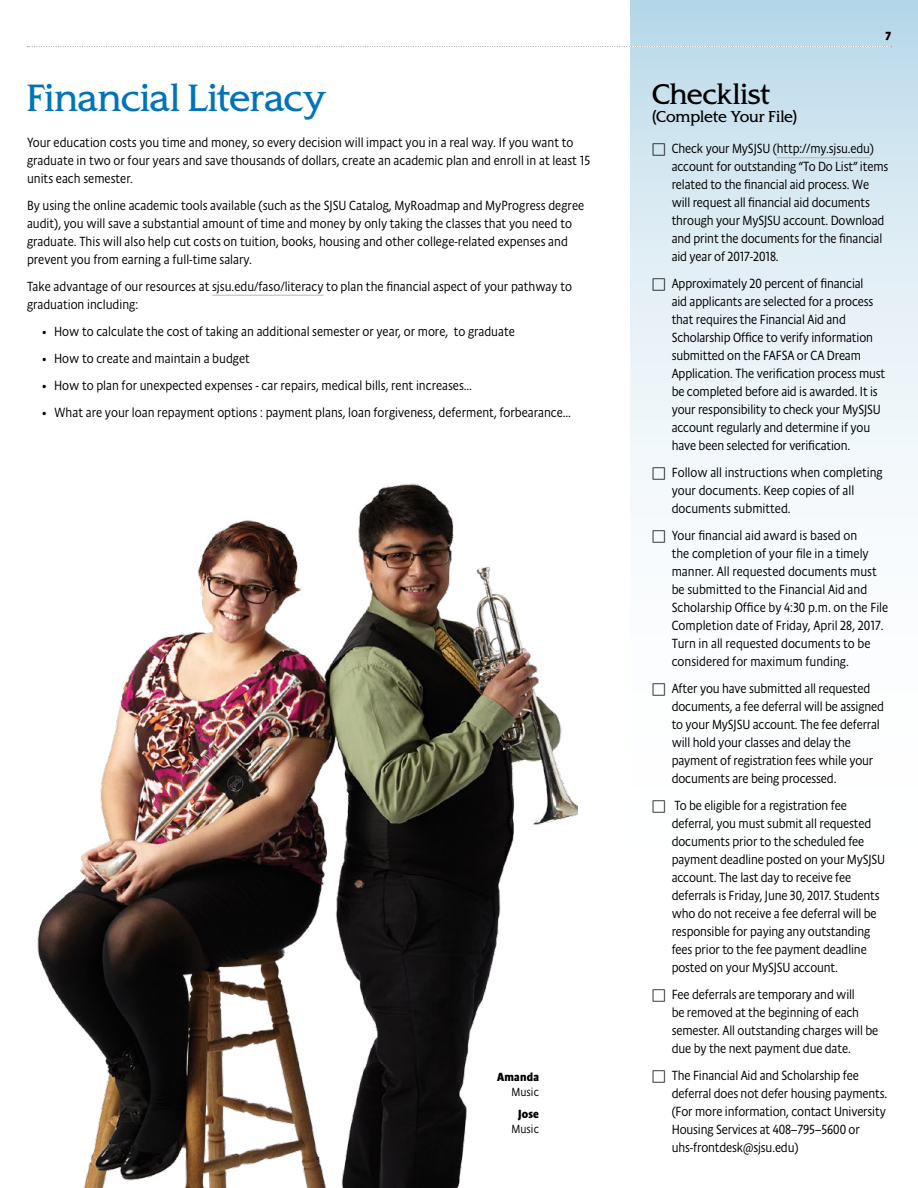
<style>
.page{position:relative;width:918px;height:1188px;background:#fff}
.page>*{position:absolute;margin:0;border:0;box-sizing:border-box;transform-origin:0 0}
.Red_Head{font:36px "SJSU Spartan";letter-spacing:-.025em;color:#0074b9}
.Red_Head-2{font:27px "SJSU Spartan";letter-spacing:-.015em;color:#000}
.Red_Head-3{font:15px "SJSU Spartan";letter-spacing:-.01em;color:#000}
._01C__Text_Indent{font:300 13.5px/18px "Absara Sans Head OT";letter-spacing:-.01em;color:#000}
.Captions{font:700 12px/15px "Absara Sans Head OT";letter-spacing:.015em;color:#000;text-align:right}
.Captions-2{font:300 12px/15px "Absara Sans Head OT";letter-spacing:.005em;color:#000;text-align:center}
.s1{font-weight:300}
.s2{font-weight:700}
.s3{font-family:"Universal Newswith Comm Pi";font-weight:400}
</style>
<div class="page">
<svg style="left:630px;top:0;width:288px;height:498px"></svg>
<hr style="left:212px;top:295px;width:112px;height:1px;background:#b7b4bb">
<hr style="left:777px;top:157px;width:93px;height:1px;background:#b7b4bb">
<svg style="left:27px;top:46px;width:865px;height:1px"></svg>
<img style="left:37px;top:483px;width:540px;height:705px">
<p class="Red_Head" style="left:27px;top:75px;width:301px">Financial Literacy</p>
<p class="_01C__Text_Indent" style="left:27px;top:133px;width:565px">Your education costs you time and money, so every decision will impact you in a real way. If you want to graduate in two or four years and save thousands of dollars, create an academic plan and enroll in at least 15 units each semester.</p>
<p class="_01C__Text_Indent" style="left:27px;top:196px;width:559px">By using the online academic tools available (such as the SJSU Catalog, MyRoadmap and MyProgress degree audit), you will save a substantial amount of time and money by only taking the classes that you need to graduate. This will also help cut costs on tuition, books, housing and other college-related expenses and prevent you from earning a full-time salary.</p>
<p class="_01C__Text_Indent" style="left:27px;top:277px;width:547px">Take advantage of our resources at sjsu.edu/faso/literacy to plan the financial aspect of your pathway to graduation including:</p>
<p class="_01C__Text_Indent" style="left:42px;top:322px;width:474px">• How to calculate the cost of taking an additional semester or year, or more, to graduate</p>
<p class="_01C__Text_Indent" style="left:42px;top:349px;width:210px">• How to create and maintain a budget</p>
<p class="_01C__Text_Indent" style="left:42px;top:376px;width:432px">• How to plan for unexpected expenses - car repairs, medical bills, rent increases…</p>
<p class="_01C__Text_Indent" style="left:42px;top:403px;width:531px">• What are your loan repayment options : payment plans, loan forgiveness, deferment, forbearance…</p>
<p class="Captions" style="left:497px;top:1069px;width:43px">Amanda<br><span class="s1">Music</span></p>
<p class="Captions-2" style="left:511px;top:1107px;width:29px"><span class="s2">Jose<br></span>Music</p>
<p class="Captions" style="left:885px;top:29px;width:7px">7</p>
<p class="Red_Head-2" style="left:652px;top:77px;width:120px">Checklist</p>
<p class="Red_Head-3" style="left:652px;top:107px;width:147px">(Complete Your File)</p>
<p class="_01C__Text_Indent" style="left:672px;top:140px;width:218px;text-indent:-20px"><span class="s3">□</span> Check your MySJSU (http://my.sjsu.edu) account for outstanding “To Do List” items related to the financial aid process. We will request all financial aid documents through your MySJSU account. Download and print the documents for the financial aid year of 2017-2018.</p>
<p class="_01C__Text_Indent" style="left:672px;top:275px;width:215px;text-indent:-20px"><span class="s3">□</span> Approximately 20 percent of financial<br>aid applicants are selected for a process that requires the Financial Aid and Scholarship Office to verify information submitted on the FAFSA or CA Dream Application. The verification process must be completed before aid is awarded. It is your responsibility to check your MySJSU account regularly and determine if you have been selected for verification.</p>
<p class="_01C__Text_Indent" style="left:672px;top:464px;width:213px;text-indent:-20px"><span class="s3">□</span> Follow all instructions when completing your documents. Keep copies of all documents submitted.</p>
<p class="_01C__Text_Indent" style="left:672px;top:527px;width:218px;text-indent:-20px"><span class="s3">□</span> Your financial aid award is based on<br>the completion of your file in a timely manner. All requested documents must be submitted to the Financial Aid and Scholarship Office by 4:30 p.m. on the File Completion date of Friday, April 28, 2017.<br>Turn in all requested documents to be considered for maximum funding.</p>
<p class="_01C__Text_Indent" style="left:672px;top:680px;width:214px;text-indent:-20px"><span class="s3">□</span> After you have submitted all requested documents, a fee deferral will be assigned to your MySJSU account. The fee deferral will hold your classes and delay the payment of registration fees while your documents are being processed.</p>
<p class="_01C__Text_Indent" style="left:672px;top:797px;width:215px;text-indent:-20px"><span class="s3">□</span> To be eligible for a registration fee deferral, you must submit all requested documents prior to the scheduled fee payment deadline posted on your MySJSU account. The last day to receive fee deferrals is Friday, June 30, 2017. Students who do not receive a fee deferral will be responsible for paying any outstanding fees prior to the fee payment deadline posted on your MySJSU account.</p>
<p class="_01C__Text_Indent" style="left:672px;top:986px;width:208px;text-indent:-20px"><span class="s3">□</span> Fee deferrals are temporary and will<br>be removed at the beginning of each semester. All outstanding charges will be due by the next payment due date.</p>
<p class="_01C__Text_Indent" style="left:672px;top:1067px;width:217px;text-indent:-20px"><span class="s3">□</span> The Financial Aid and Scholarship fee deferral does not defer housing payments. (For more information, contact University Housing Services at 408–795–5600 or uhs-frontdesk@sjsu.edu)</p>
</div>
